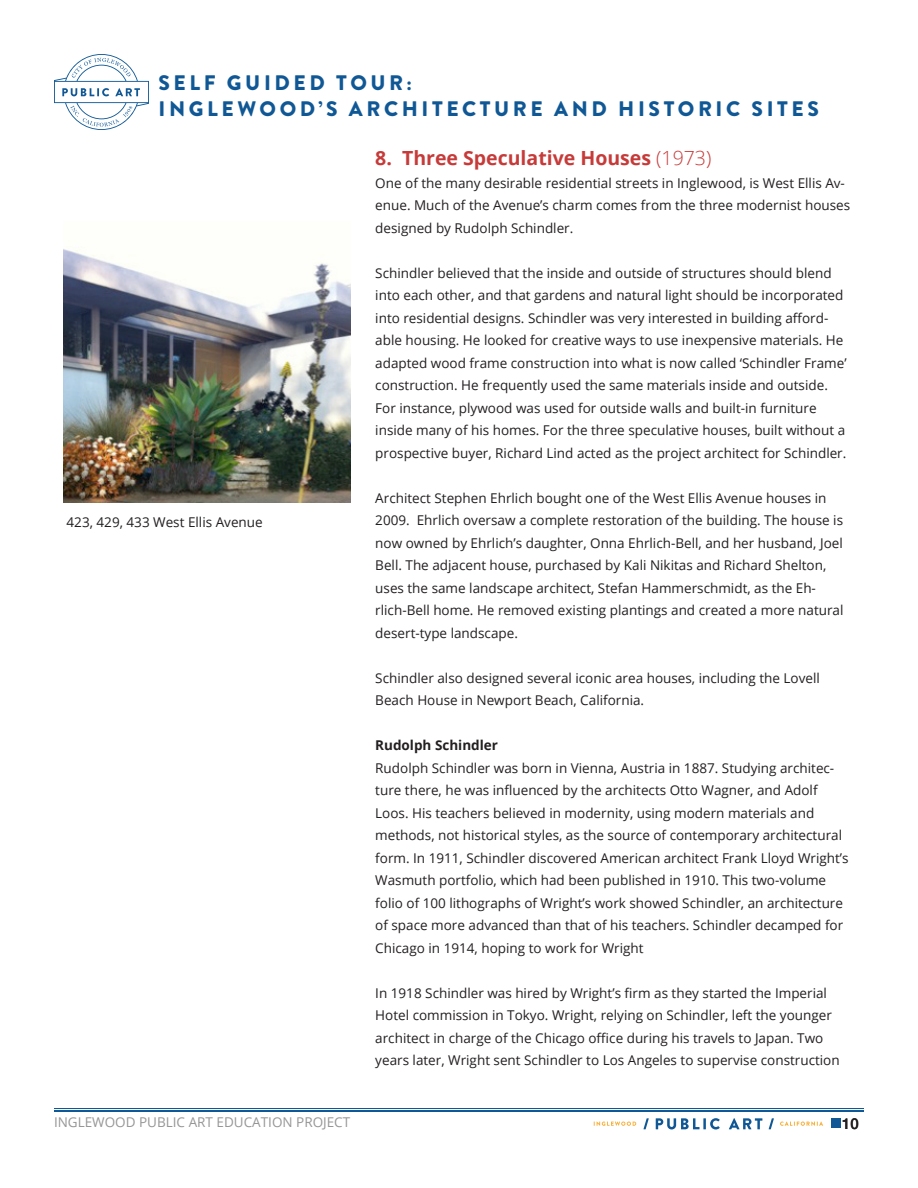
<style>
.page{position:relative;width:918px;height:1188px;background:#fff}
.page>*{position:absolute;margin:0;border:0;box-sizing:border-box;transform-origin:0 0}
.t1{font:900 21px/25.2px "Brandon Grotesque";letter-spacing:.17em;color:#105895}
.Body_Regular{font:700 19.5px "Open Sans";color:#c63b39}
.t2{font:500 15px "Helvetica Neue";color:#231f20}
.Body_Regular-2{font:13.5px/22.5px "Open Sans";color:#231f20}
.t3{font:13.5px "Open Sans";color:#969696}
.Body_Regular-3{font:700 13.5px "Open Sans";color:#231f20}
.s1{font-weight:300}
</style>
<div class="page">
<svg style="left:54px;top:54px;width:95px;height:76px"></svg>
<hr style="left:54px;top:1110px;width:810px;height:2px;background:#105895">
<hr style="left:54px;top:1108px;width:810px;height:1px;background:#105895">
<div style="left:831px;top:1118px;width:10px;height:10px;background:#105895"></div>
<svg style="left:594px;top:1122px;width:42px;height:4px"></svg>
<svg style="left:643px;top:1118px;width:6px;height:11px"></svg>
<svg style="left:656px;top:1118px;width:64px;height:11px"></svg>
<svg style="left:729px;top:1118px;width:33px;height:11px"></svg>
<svg style="left:769px;top:1118px;width:5px;height:11px"></svg>
<svg style="left:780px;top:1122px;width:43px;height:4px"></svg>
<img style="left:64px;top:249px;width:286px;height:253px">
<h1 class="t1" style="left:159px;top:71px;width:662px">SELF GUIDED TOUR:<br>INGLEWOOD’S ARCHITECTURE AND HISTORIC SITES</h1>
<p class="Body_Regular-2" style="left:67px;top:511px;width:198px">423, 429, 433 West Ellis Avenue</p>
<p class="Body_Regular" style="left:375px;top:144px;width:338px">8. Three Speculative Houses <span class="s1">(1973)</span></p>
<p class="Body_Regular-2" style="left:375px;top:171px;width:476px">One of the many desirable residential streets in Inglewood, is West Ellis Av&shy;enue. Much of the Avenue’s charm comes from the three modernist houses designed by Rudolph Schindler.</p>
<p class="Body_Regular-2" style="left:375px;top:261px;width:473px">Schindler believed that the inside and outside of structures should blend into each other, and that gardens and natural light should be incorporated into residential designs. Schindler was very interested in building afford&shy;able housing. He looked for creative ways to use inexpensive materials. He adapted wood frame construction into what is now called ‘Schindler Frame’ construction. He frequently used the same materials inside and outside.<br>For instance, plywood was used for outside walls and built-in furniture inside many of his homes. For the three speculative houses, built without a prospective buyer, Richard Lind acted as the project architect for Schindler.</p>
<p class="Body_Regular-2" style="left:375px;top:486px;width:470px">Architect Stephen Ehrlich bought one of the West Ellis Avenue houses in 2009. Ehrlich oversaw a complete restoration of the building. The house is now owned by Ehrlich’s daughter, Onna Ehrlich-Bell, and her husband, Joel Bell. The adjacent house, purchased by Kali Nikitas and Richard Shelton, uses the same landscape architect, Stefan Hammerschmidt, as the Eh&shy;rlich-Bell home. He removed existing plantings and created a more natural desert-type landscape.</p>
<p class="Body_Regular-2" style="left:375px;top:666px;width:446px">Schindler also designed several iconic area houses, including the Lovell<br>Beach House in Newport Beach, California.</p>
<p class="Body_Regular-3" style="left:375px;top:736px;width:124px">Rudolph Schindler</p>
<p class="Body_Regular-2" style="left:375px;top:756px;width:475px">Rudolph Schindler was born in Vienna, Austria in 1887. Studying architec&shy;ture there, he was influenced by the architects Otto Wagner, and Adolf Loos. His teachers believed in modernity, using modern materials and methods, not historical styles, as the source of contemporary architectural form. In 1911, Schindler discovered American architect Frank Lloyd Wright’s Wasmuth portfolio, which had been published in 1910. This two-volume folio of 100 lithographs of Wright’s work showed Schindler, an architecture of space more advanced than that of his teachers. Schindler decamped for Chicago in 1914, hoping to work for Wright</p>
<p class="Body_Regular-2" style="left:375px;top:981px;width:466px">In 1918 Schindler was hired by Wright’s firm as they started the Imperial Hotel commission in Tokyo. Wright, relying on Schindler, left the younger architect in charge of the Chicago office during his travels to Japan. Two years later, Wright sent Schindler to Los Angeles to supervise construction</p>
<p class="t3" style="left:54px;top:1112px;width:298px">INGLEWOOD PUBLIC ART EDUCATION PROJECT</p>
<p class="t2" style="left:842px;top:1111px;width:18px">10</p>
</div>
